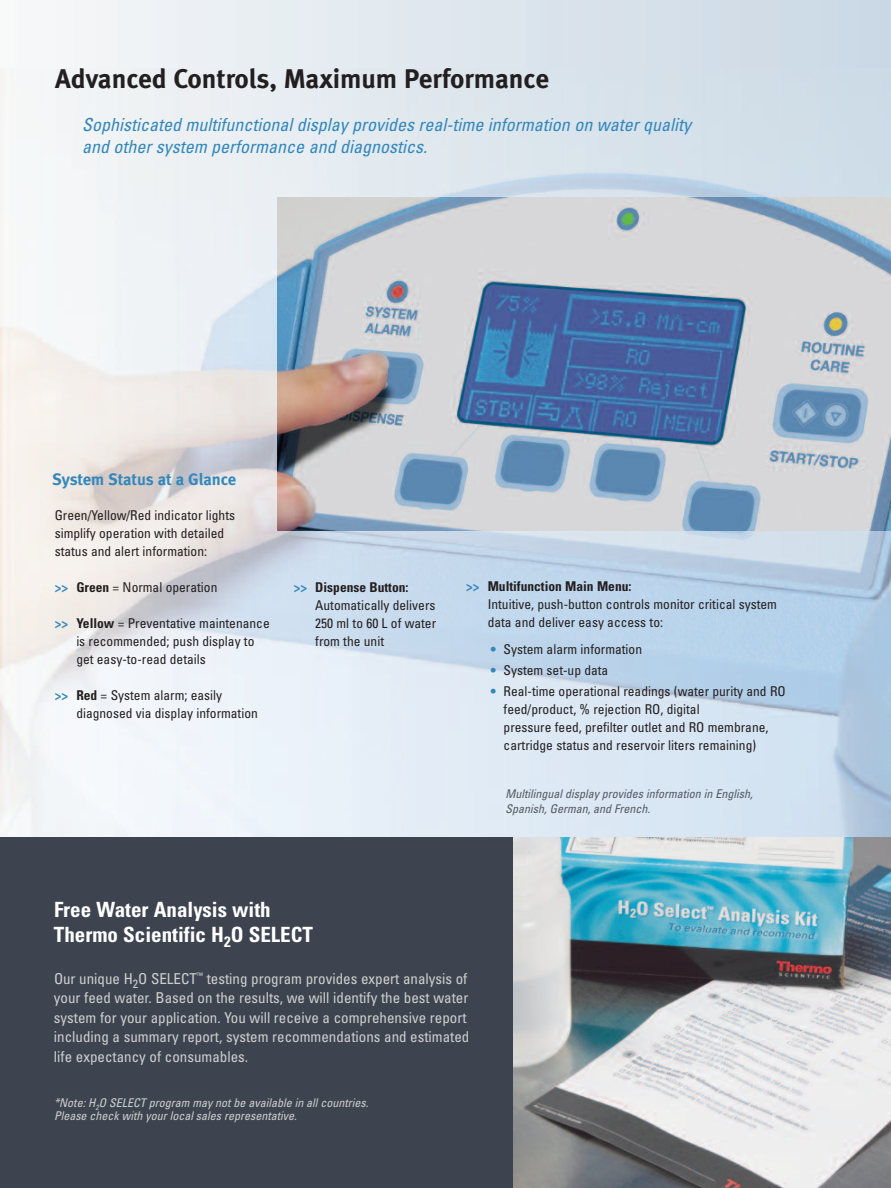
<style>
.page{position:relative;width:891px;height:1188px;background:#fff}
.page>*{position:absolute;margin:0;border:0;box-sizing:border-box;transform-origin:0 0}
.t1{font:27px "Meta Bold LF";color:#231f20}
.t2{font:700 condensed 21px/25.2px "Univers";color:#fff}
.t3{font:italic condensed 18px/22.5px "Univers";color:#3287bb}
.t4{font:16.5px "Meta Bold LF";letter-spacing:-.005em;color:#3287bb}
.t5{font:condensed 15px/19.5px "Univers";color:#cdd0d0}
.t6{font:condensed 13.5px/18px "Univers";color:#231f20}
.t7{font:italic condensed 12px/13.5px "Univers";color:#cdd0d0}
.t8{font:italic condensed 12px/14.4px "Univers";color:#535860}
.s1{font-weight:700;color:#3287bb}
.s2{font-weight:700}
</style>
<div class="page">
<img style="left:0;top:69px;width:891px;height:768px">
<div style="left:0;top:837px;width:890px;height:351px;background:#3e444f"></div>
<img style="left:278px;top:198px;width:613px;height:333px">
<img style="left:513px;top:837px;width:378px;height:351px">
<h1 class="t1" style="left:55px;top:70px;width:495px">Advanced Controls, Maximum Performance</h1>
<h3 class="t3" style="left:82px;top:115px;width:610px">Sophisticated multifunctional display provides real-time information on water quality and other system performance and diagnostics.</h3>
<p class="t4" style="left:52px;top:473px;width:186px">System Status at a Glance</p>
<p class="t6" style="left:55px;top:508px;width:182px">Green/Yellow/Red indicator lights simplify operation with detailed status and alert information:</p>
<p class="t6" style="left:55px;top:580px;width:164px"><span class="s1">&gt;&gt;</span> <span class="s2">Green</span> = Normal operation</p>
<p class="t6" style="left:76px;top:616px;width:195px;text-indent:-22px"><span class="s1">&gt;&gt;</span> <span class="s2">Yellow</span> = Preventative maintenance is recommended; push display to get easy-to-read details</p>
<p class="t6" style="left:76px;top:688px;width:183px;text-indent:-22px"><span class="s1">&gt;&gt;</span> <span class="s2">Red</span> = System alarm; easily diagnosed via display information</p>
<p class="t6" style="left:315px;top:579px;width:122px;text-indent:-22px"><span class="s1">&gt;&gt;</span> <span class="s2">Dispense Button:<br></span>Automatically delivers<br>250 ml to 60 L of water from the unit</p>
<p class="t6" style="left:488px;top:579px;width:291px;text-indent:-22px"><span class="s1">&gt;&gt;</span> <span class="s2">Multifunction Main Menu:<br></span>Intuitive, push-button controls monitor critical system data and deliver easy access to:</p>
<p class="t6" style="left:491px;top:641px;width:153px"><span class="s1">•</span> System alarm information</p>
<p class="t6" style="left:491px;top:663px;width:119px"><span class="s1">•</span> System set-up data</p>
<p class="t6" style="left:504px;top:684px;width:284px;text-indent:-13px"><span class="s1">•</span> Real-time operational readings (water purity and RO feed/product, % rejection RO, digital<br>pressure feed, prefilter outlet and RO membrane, cartridge status and reservoir liters remaining)</p>
<p class="t8" style="left:506px;top:788px;width:249px">Multilingual display provides information in English,<br>Spanish, German, and French.</p>
<h2 class="t2" style="left:54px;top:898px;width:260px">Free Water Analysis with<br>Thermo Scientific H<sub>2</sub>O SELECT</h2>
<p class="t5" style="left:54px;top:970px;width:417px">Our unique H<sub>2</sub>O SELECT<sup>™</sup> testing program provides expert analysis of your feed water. Based on the results, we will identify the best water system for your application. You will receive a comprehensive report including a summary report, system recommendations and estimated life expectancy of consumables.</p>
<p class="t7" style="left:54px;top:1097px;width:316px">*Note: H<sub>2</sub>O SELECT program may not be available in all countries.<br>Please check with your local sales representative.</p>
</div>
